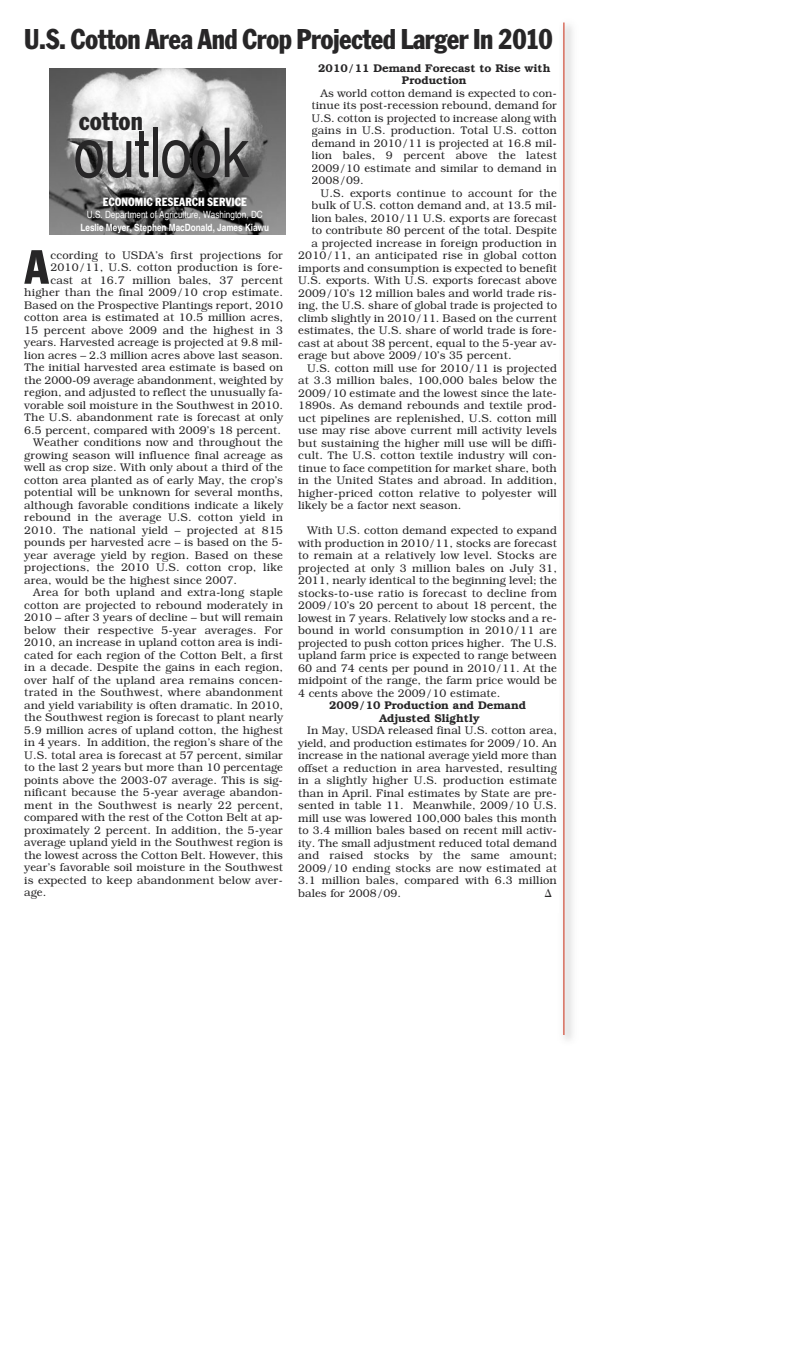
<style>
.page{position:relative;width:788px;height:1350px;background:#fff}
.page>*{position:absolute;margin:0;border:0;box-sizing:border-box;transform-origin:0 0}
.t1{font:condensed 68.75px "Helvetica";letter-spacing:-.015em;color:#272627}
.t2{font:condensed 50.38px "Franklin Got T";color:#272627}
.t3{font:condensed 30px "Franklin Got T";letter-spacing:-.02em;color:#272627}
.t4{font:condensed 27.5px "Franklin Got T";color:#272627}
.t5{font:condensed 12.5px "Franklin Got T";color:#fff}
.t6{font:300 11.25px/12.5px "Bookman";color:#272627;text-align:justify}
.t7{font:600 11.25px/12.5px "Bookman";color:#272627;text-align:center}
.t8{font:condensed 10px "Helvetica";color:#fff}
.t9{font:700 condensed 10px "Helvetica";color:#fff}
</style>
<div class="page">
<img style="left:564px;top:22px;width:9px;height:1018px">
<hr style="left:563px;top:22px;width:1px;height:1013px;background:#d2513e">
<img style="left:49px;top:69px;width:236px;height:166px">
<h3 class="t3" style="left:24px;top:21px;width:530px">U.S. Cotton Area And Crop Projected Larger In 2010</h3>
<h3 class="t4" style="left:79px;top:105px;width:65px">cotton</h3>
<h1 class="t1" style="left:74px;top:113px;width:177px">outlook</h1>
<p class="t5" style="left:103px;top:194px;width:146px">ECONOMIC RESEARCH SERVICE</p>
<p class="t8" style="left:87px;top:209px;width:177px">U.S. Department of Agriculture, Washington, DC</p>
<p class="t9" style="left:80px;top:221px;width:190px">Leslie Meyer, Stephen MacDonald, James Kiawu</p>
<h2 class="t2" style="left:24px;top:237px;width:26px">A</h2>
<p class="t6" style="left:50px;top:249px;width:234px">ccording to USDA’s first projections for</p>
<p class="t6" style="left:50px;top:261px;width:234px">2010/11, U.S. cotton production is fore-</p>
<p class="t6" style="left:50px;top:274px;width:234px">cast at 16.7 million bales, 37 percent</p>
<p class="t6" style="left:24px;top:286px;width:260px">higher than the final 2009/10 crop estimate.</p>
<p class="t6" style="left:24px;top:299px;width:260px">Based on the Prospective Plantings report, 2010</p>
<p class="t6" style="left:24px;top:311px;width:260px">cotton area is estimated at 10.5 million acres,</p>
<p class="t6" style="left:24px;top:324px;width:260px">15 percent above 2009 and the highest in 3</p>
<p class="t6" style="left:24px;top:336px;width:260px">years. Harvested acreage is projected at 9.8 mil-</p>
<p class="t6" style="left:24px;top:349px;width:260px">lion acres – 2.3 million acres above last season.</p>
<p class="t6" style="left:24px;top:361px;width:260px">The initial harvested area estimate is based on</p>
<p class="t6" style="left:24px;top:374px;width:260px">the 2000-09 average abandonment, weighted by</p>
<p class="t6" style="left:24px;top:386px;width:260px">region, and adjusted to reflect the unusually fa-</p>
<p class="t6" style="left:24px;top:399px;width:260px">vorable soil moisture in the Southwest in 2010.</p>
<p class="t6" style="left:24px;top:411px;width:260px">The U.S. abandonment rate is forecast at only</p>
<p class="t6" style="left:24px;top:424px;width:258px">6.5 percent, compared with 2009’s 18 percent.</p>
<p class="t6" style="left:33px;top:436px;width:251px">Weather conditions now and throughout the</p>
<p class="t6" style="left:24px;top:449px;width:260px">growing season will influence final acreage as</p>
<p class="t6" style="left:24px;top:461px;width:260px">well as crop size. With only about a third of the</p>
<p class="t6" style="left:24px;top:474px;width:260px">cotton area planted as of early May, the crop’s</p>
<p class="t6" style="left:24px;top:486px;width:260px">potential will be unknown for several months,</p>
<p class="t6" style="left:24px;top:499px;width:260px">although favorable conditions indicate a likely</p>
<p class="t6" style="left:24px;top:511px;width:260px">rebound in the average U.S. cotton yield in</p>
<p class="t6" style="left:24px;top:524px;width:260px">2010. The national yield – projected at 815</p>
<p class="t6" style="left:24px;top:536px;width:260px">pounds per harvested acre – is based on the 5-</p>
<p class="t6" style="left:24px;top:549px;width:260px">year average yield by region. Based on these</p>
<p class="t6" style="left:24px;top:561px;width:260px">projections, the 2010 U.S. cotton crop, like</p>
<p class="t6" style="left:24px;top:574px;width:214px">area, would be the highest since 2007.</p>
<p class="t6" style="left:33px;top:586px;width:251px">Area for both upland and extra-long staple</p>
<p class="t6" style="left:24px;top:599px;width:260px">cotton are projected to rebound moderately in</p>
<p class="t6" style="left:24px;top:611px;width:260px">2010 – after 3 years of decline – but will remain</p>
<p class="t6" style="left:24px;top:624px;width:260px">below their respective 5-year averages. For</p>
<p class="t6" style="left:24px;top:636px;width:260px">2010, an increase in upland cotton area is indi-</p>
<p class="t6" style="left:24px;top:649px;width:260px">cated for each region of the Cotton Belt, a first</p>
<p class="t6" style="left:24px;top:661px;width:260px">in a decade. Despite the gains in each region,</p>
<p class="t6" style="left:24px;top:674px;width:260px">over half of the upland area remains concen-</p>
<p class="t6" style="left:24px;top:686px;width:260px">trated in the Southwest, where abandonment</p>
<p class="t6" style="left:24px;top:699px;width:260px">and yield variability is often dramatic. In 2010,</p>
<p class="t6" style="left:24px;top:711px;width:260px">the Southwest region is forecast to plant nearly</p>
<p class="t6" style="left:24px;top:724px;width:260px">5.9 million acres of upland cotton, the highest</p>
<p class="t6" style="left:24px;top:736px;width:260px">in 4 years. In addition, the region’s share of the</p>
<p class="t6" style="left:24px;top:749px;width:260px">U.S. total area is forecast at 57 percent, similar</p>
<p class="t6" style="left:24px;top:761px;width:260px">to the last 2 years but more than 10 percentage</p>
<p class="t6" style="left:24px;top:774px;width:260px">points above the 2003-07 average. This is sig-</p>
<p class="t6" style="left:24px;top:786px;width:260px">nificant because the 5-year average abandon-</p>
<p class="t6" style="left:24px;top:799px;width:260px">ment in the Southwest is nearly 22 percent,</p>
<p class="t6" style="left:24px;top:811px;width:260px">compared with the rest of the Cotton Belt at ap-</p>
<p class="t6" style="left:24px;top:824px;width:260px">proximately 2 percent. In addition, the 5-year</p>
<p class="t6" style="left:24px;top:836px;width:260px">average upland yield in the Southwest region is</p>
<p class="t6" style="left:24px;top:849px;width:260px">the lowest across the Cotton Belt. However, this</p>
<p class="t6" style="left:24px;top:861px;width:260px">year’s favorable soil moisture in the Southwest</p>
<p class="t6" style="left:24px;top:874px;width:260px">is expected to keep abandonment below aver-</p>
<p class="t6" style="left:24px;top:886px;width:24px">age.</p>
<p class="t7" style="left:318px;top:62px;width:233px">2010/11 Demand Forecast to Rise with<br>Production</p>
<p class="t6" style="left:311px;top:87px;width:247px;text-indent:9px">As world cotton demand is expected to con&shy;tinue its post-recession rebound, demand for U.S. cotton is projected to increase along with gains in U.S. production. Total U.S. cotton demand in 2010/11 is projected at 16.8 mil&shy;lion bales, 9 percent above the latest 2009/10 estimate and similar to demand in 2008/09.</p>
<p class="t6" style="left:320px;top:187px;width:238px">U.S. exports continue to account for the</p>
<p class="t6" style="left:311px;top:199px;width:247px">bulk of U.S. cotton demand and, at 13.5 mil-</p>
<p class="t6" style="left:311px;top:212px;width:247px">lion bales, 2010/11 U.S. exports are forecast</p>
<p class="t6" style="left:311px;top:224px;width:247px">to contribute 80 percent of the total. Despite</p>
<p class="t6" style="left:311px;top:237px;width:247px">a projected increase in foreign production in</p>
<p class="t6" style="left:298px;top:249px;width:260px">2010/11, an anticipated rise in global cotton</p>
<p class="t6" style="left:298px;top:262px;width:260px">imports and consumption is expected to benefit</p>
<p class="t6" style="left:298px;top:274px;width:260px">U.S. exports. With U.S. exports forecast above</p>
<p class="t6" style="left:298px;top:287px;width:260px">2009/10’s 12 million bales and world trade ris-</p>
<p class="t6" style="left:298px;top:299px;width:260px">ing, the U.S. share of global trade is projected to</p>
<p class="t6" style="left:298px;top:312px;width:260px">climb slightly in 2010/11. Based on the current</p>
<p class="t6" style="left:298px;top:324px;width:260px">estimates, the U.S. share of world trade is fore-</p>
<p class="t6" style="left:298px;top:337px;width:260px">cast at about 38 percent, equal to the 5-year av-</p>
<p class="t6" style="left:298px;top:349px;width:215px">erage but above 2009/10’s 35 percent.</p>
<p class="t6" style="left:307px;top:362px;width:251px">U.S. cotton mill use for 2010/11 is projected</p>
<p class="t6" style="left:298px;top:374px;width:260px">at 3.3 million bales, 100,000 bales below the</p>
<p class="t6" style="left:298px;top:387px;width:260px">2009/10 estimate and the lowest since the late-</p>
<p class="t6" style="left:298px;top:399px;width:260px">1890s. As demand rebounds and textile prod-</p>
<p class="t6" style="left:298px;top:412px;width:260px">uct pipelines are replenished, U.S. cotton mill</p>
<p class="t6" style="left:298px;top:424px;width:260px">use may rise above current mill activity levels</p>
<p class="t6" style="left:298px;top:437px;width:260px">but sustaining the higher mill use will be diffi-</p>
<p class="t6" style="left:298px;top:449px;width:260px">cult. The U.S. cotton textile industry will con-</p>
<p class="t6" style="left:298px;top:462px;width:260px">tinue to face competition for market share, both</p>
<p class="t6" style="left:298px;top:474px;width:260px">in the United States and abroad. In addition,</p>
<p class="t6" style="left:298px;top:487px;width:260px">higher-priced cotton relative to polyester will</p>
<p class="t6" style="left:298px;top:499px;width:165px">likely be a factor next season.</p>
<p class="t6" style="left:298px;top:524px;width:260px;text-indent:9px">With U.S. cotton demand expected to expand with production in 2010/11, stocks are forecast to remain at a relatively low level. Stocks are projected at only 3 million bales on July 31, 2011, nearly identical to the beginning level; the stocks-to-use ratio is forecast to decline from 2009/10’s 20 percent to about 18 percent, the lowest in 7 years. Relatively low stocks and a re&shy;bound in world consumption in 2010/11 are projected to push cotton prices higher. The U.S. upland farm price is expected to range between 60 and 74 cents per pound in 2010/11. At the midpoint of the range, the farm price would be 4 cents above the 2009/10 estimate.</p>
<p class="t7" style="left:329px;top:699px;width:198px">2009/10 Production and Demand<br>Adjusted Slightly</p>
<p class="t6" style="left:298px;top:724px;width:260px;text-indent:9px">In May, USDA released final U.S. cotton area, yield, and production estimates for 2009/10. An increase in the national average yield more than offset a reduction in area harvested, resulting in a slightly higher U.S. production estimate than in April. Final estimates by State are pre&shy;sented in table 11. Meanwhile, 2009/10 U.S. mill use was lowered 100,000 bales this month to 3.4 million bales based on recent mill activ&shy;ity. The small adjustment reduced total demand and raised stocks by the same amount; 2009/10 ending stocks are now estimated at 3.1 million bales, compared with 6.3 million bales for 2008/09.</p>
<p class="t6" style="left:545px;top:887px;width:8px">∆</p>
</div>
